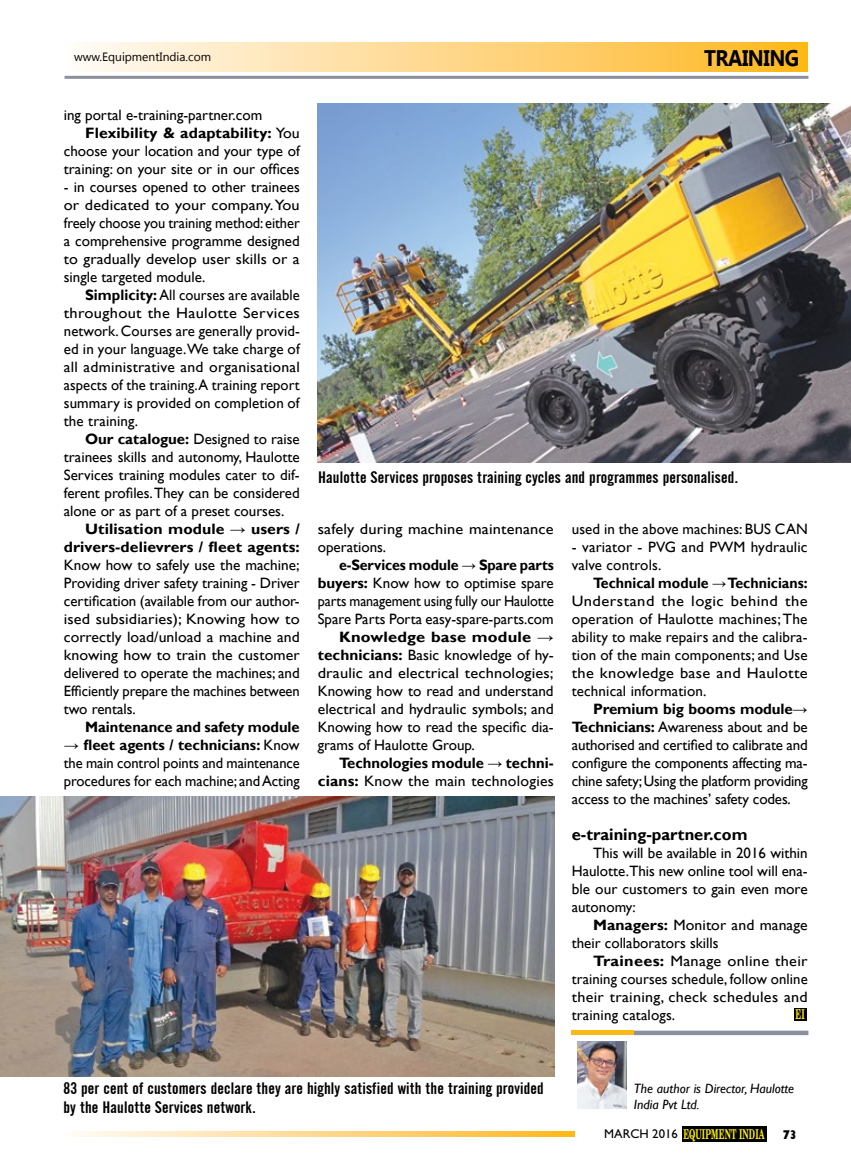
<style>
.page{position:relative;width:851px;height:1157px;background:#fff}
.page>*{position:absolute;margin:0;border:0;box-sizing:border-box;transform-origin:0 0}
.t1{font:700 22.5px "Segoe UI";letter-spacing:-.025em;color:#000;scale:.9 1}
.t2{font:16.5px/19.5px "Alternate Gothic No 2 BT";letter-spacing:.01em;color:#000;scale:1.1 1}
.t3{font:700 16.5px "Gill Sans";color:#000}
.t4{font:15px/18px "Gill Sans";color:#000;text-align:justify}
.t5{font:15px/18px "Gill Sans";color:#000;text-align:justify;scale:1.1 1}
.t6{font:15px/18px "Gill Sans";color:#000;scale:1.09 1}
.t7{font:15px/18px "Gill Sans";color:#000;scale:1.05 1}
.t8{font:700 15px/18px "Gill Sans";letter-spacing:.005em;color:#000;text-align:right;scale:1.05 1}
.t9{font:700 15px "Gill Sans";letter-spacing:.005em;color:#000}
.t10{font:15px "Gill Sans";color:#000;scale:.94 1}
.t11{font:700 15px "Gill Sans";letter-spacing:.005em;color:#000;scale:.95 1}
.t12{font:700 15px "Gill Sans";letter-spacing:.005em;color:#000;scale:1.1 1}
.t13{font:italic 13.5px/16.2px "Gill Sans";color:#000}
.t14{font:700 13.5px "Century Schoolbook BT";letter-spacing:.015em;color:#fff200;scale:.56 1}
.t15{font:800 12.75px "Gill Sans";color:#000;scale:.8 1}
.t16{font:12px "Segoe UI";color:#000}
.s1{font-weight:400}
.s2{font-weight:700}
.s3{font-family:"Times New Roman"}
.s4{font-family:"Times New Roman";font-weight:700}
.s5{font-family:"Gill Sans";font-weight:400;font-size:12.75px;color:#000}
</style>
<div class="page">
<div style="left:65px;top:42px;width:742px;height:30px;background:linear-gradient(to right,#fffbfb,#feb720)"></div>
<hr style="left:65px;top:76px;width:743px;height:3px;background:#8b909e">
<svg style="left:76px;top:1131px;width:498px;height:5px;background:#fed88a"></svg>
<div style="left:682px;top:1126px;width:84px;height:16px;background:#000"></div>
<img style="left:0;top:796px;width:554px;height:281px">
<div style="left:571px;top:1030px;width:63px;height:5px;background:#fdb913"></div>
<svg style="left:634px;top:1030px;width:174px;height:5px"></svg>
<img style="left:577px;top:1041px;width:49px;height:67px">
<img style="left:317px;top:103px;width:533px;height:359px">
<div style="left:793px;top:1007px;width:13px;height:13px;background:#000"></div>
<p class="t16" style="left:74px;top:49px;width:138px">www.EquipmentIndia.com</p>
<h1 class="t1" style="left:704px;top:41px;width:107px">TRAINING</h1>
<p class="t4" style="left:64px;top:106px;width:200px">ing portal e-training-partner.com</p>
<p class="t8" style="left:85px;top:124px;width:206px">Flexibility &amp; adaptability: <span class="s1">You</span></p>
<p class="t4" style="left:64px;top:142px;width:237px">choose your location and your type of</p>
<p class="t4" style="left:64px;top:160px;width:237px">training: on your site or in our offices</p>
<p class="t4" style="left:64px;top:178px;width:237px">- in courses opened to other trainees or dedicated to your company. You freely choose you training method: either a comprehensive programme designed to gradually develop user skills or a single targeted module.</p>
<p class="t4" style="left:64px;top:286px;width:237px;text-indent:21px"><span class="s2">Simplicity:</span> All courses are available throughout the Haulotte Services network. Courses are generally provid&shy;ed in your language.We take charge of all administrative and organisational aspects of the training.A training report summary is provided on completion of the training.</p>
<p class="t4" style="left:64px;top:430px;width:237px;text-indent:21px"><span class="s2">Our catalogue:</span> Designed to raise trainees skills and autonomy, Haulotte Services training modules cater to dif&shy;ferent profiles. They can be considered alone or as part of a preset courses.</p>
<p class="t8" style="left:64px;top:520px;width:226px">Utilisation module <span class="s3">→</span> users / drivers-delievrers / fleet agents:</p>
<p class="t4" style="left:64px;top:556px;width:237px">Know how to safely use the machine; Providing driver safety training - Driver certification (available from our author&shy;ised subsidiaries); Knowing how to correctly load/unload a machine and knowing how to train the customer delivered to operate the machines; and Efficiently prepare the machines between two rentals.</p>
<p class="t9" style="left:85px;top:718px;width:216px">Maintenance and safety module</p>
<p class="t4" style="left:64px;top:736px;width:237px"><span class="s4">→</span> <span class="s2">fleet agents / technicians:</span> Know the main control points and maintenance procedures for each machine; and Acting</p>
<p class="t2" style="left:318px;top:467px;width:383px">Haulotte Services proposes training cycles and programmes personalised.</p>
<p class="t6" style="left:318px;top:520px;width:218px">safely during machine maintenance operations.</p>
<p class="t11" style="left:339px;top:556px;width:227px">e-Services module <span class="s3">→</span> Spare parts</p>
<p class="t4" style="left:318px;top:574px;width:237px"><span class="s2">buyers:</span> Know how to optimise spare</p>
<p class="t10" style="left:318px;top:592px;width:252px">parts management using fully our Haulotte</p>
<p class="t4" style="left:318px;top:610px;width:237px">Spare Parts Porta easy-spare-parts.com</p>
<p class="t12" style="left:339px;top:628px;width:197px">Knowledge base module <span class="s3">→</span></p>
<p class="t4" style="left:318px;top:646px;width:237px"><span class="s2">technicians:</span> Basic knowledge of hy-</p>
<p class="t6" style="left:318px;top:664px;width:218px">draulic and electrical technologies;</p>
<p class="t4" style="left:318px;top:682px;width:237px">Knowing how to read and understand</p>
<p class="t7" style="left:318px;top:700px;width:226px">electrical and hydraulic symbols; and</p>
<p class="t4" style="left:318px;top:718px;width:237px">Knowing how to read the specific dia-</p>
<p class="t4" style="left:318px;top:736px;width:158px">grams of Haulotte Group.</p>
<p class="t9" style="left:339px;top:754px;width:216px">Technologies module <span class="s3">→</span> techni-</p>
<p class="t7" style="left:318px;top:772px;width:226px"><span class="s2">cians:</span> Know the main technologies</p>
<p class="t4" style="left:571px;top:520px;width:237px">used in the above machines: BUS CAN</p>
<p class="t4" style="left:571px;top:538px;width:237px">- variator - PVG and PWM hydraulic valve controls.</p>
<p class="t5" style="left:571px;top:574px;width:216px;text-indent:21px"><span class="s2">Technical module</span> <span class="s4">→</span> <span class="s2">Technicians:<br></span>Understand the logic behind the operation of Haulotte machines; The ability to make repairs and the calibra&shy;tion of the main components; and Use the knowledge base and Haulotte technical information.</p>
<p class="t4" style="left:571px;top:700px;width:237px;text-indent:21px"><span class="s2">Premium big booms module</span><span class="s4">→ </span><span class="s2">Technicians:</span> Awareness about and be authorised and certified to calibrate and configure the components affecting ma&shy;chine safety; Using the platform providing access to the machines’ safety codes.</p>
<p class="t3" style="left:571px;top:825px;width:177px">e-training-partner.com</p>
<p class="t4" style="left:571px;top:844px;width:237px;text-indent:21px">This will be available in 2016 within Haulotte.This new online tool will ena&shy;ble our customers to gain even more autonomy:</p>
<p class="t7" style="left:571px;top:916px;width:226px;text-indent:21px"><span class="s2">Managers:</span> Monitor and manage their collaborators skills</p>
<p class="t6" style="left:571px;top:952px;width:218px;text-align:justify;text-indent:21px"><span class="s2">Trainees:</span> Manage online their training courses schedule, follow online their training, check schedules and training catalogs.</p>
<p class="t14" style="left:795px;top:1006px;width:18px">EI</p>
<p class="t2" style="left:63px;top:1078px;width:438px">83 per cent of customers declare they are highly satisfied with the training provided by the Haulotte Services network.</p>
<p class="t13" style="left:634px;top:1080px;width:162px">The author is Director, Haulotte<br>India Pvt Ltd.</p>
<p class="t14" style="left:604px;top:1125px;width:288px"><span class="s5">MARCH 2016</span> EQUIPMENT INDIA</p>
<p class="t15" style="left:782px;top:1127px;width:19px">73</p>
</div>
